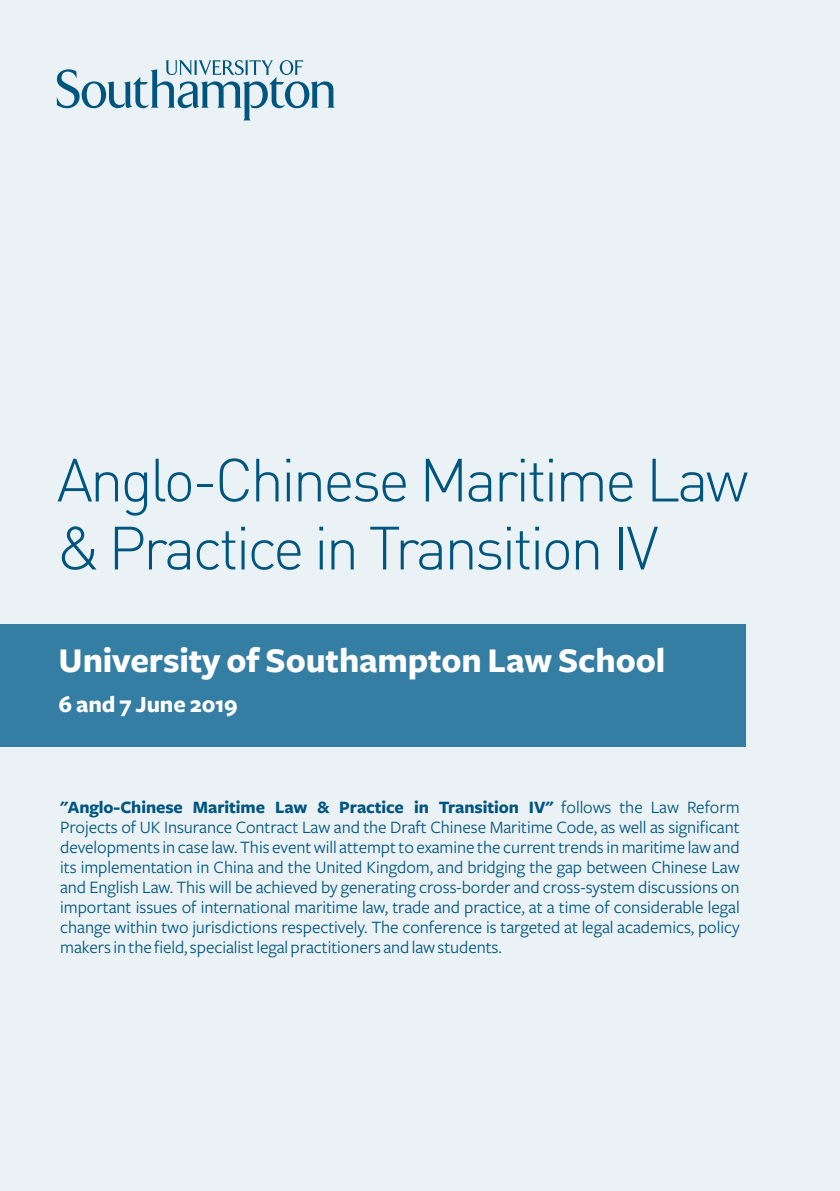
<style>
.page{position:relative;width:840px;height:1191px;background:#fff}
.page>*{position:absolute;margin:0;border:0;box-sizing:border-box;transform-origin:0 0}
.t1{font:300 60px/68px "DINOT";letter-spacing:-.05em;color:#00557f}
.t2{font:700 36px "Freight Sans";letter-spacing:-.005em;color:#fff}
.t3{font:700 24px "Freight Sans";letter-spacing:-.005em;color:#fff}
.t4{font:18px/20px "Freight Sans";letter-spacing:-.005em;color:#00557f;text-align:justify}
.s1{font-weight:700}
</style>
<div class="page">
<div style="left:0;top:0;width:839px;height:1191px;background:#ebf2f5"></div>
<svg style="left:57px;top:60px;width:277px;height:60px"></svg>
<div style="left:0;top:624px;width:745px;height:122px;background:#347da3"></div>
<h1 class="t1" style="left:57px;top:441px;width:692px">Anglo-Chinese Maritime Law &amp; Practice in Transition IV</h1>
<h2 class="t2" style="left:59px;top:641px;width:607px">University of Southampton Law School</h2>
<h3 class="t3" style="left:59px;top:691px;width:181px">6 and 7 June 2019</h3>
<p class="t4" style="left:60px;top:797px;width:680px"><span class="s1">"Anglo-Chinese Maritime Law &amp; Practice in Transition IV"</span> follows the Law Reform Projects of UK Insurance Contract Law and the Draft Chinese Maritime Code, as well as significant developments in case law. This event will attempt to examine the current trends in maritime law and its implementation in China and the United Kingdom, and bridging the gap between Chinese Law and English Law. This will be achieved by generating cross-border and cross-system discussions on important issues of international maritime law, trade and practice, at a time of considerable legal change within two jurisdictions respectively. The conference is targeted at legal academics, policy makers in the field, specialist legal practitioners and law students.</p>
</div>
